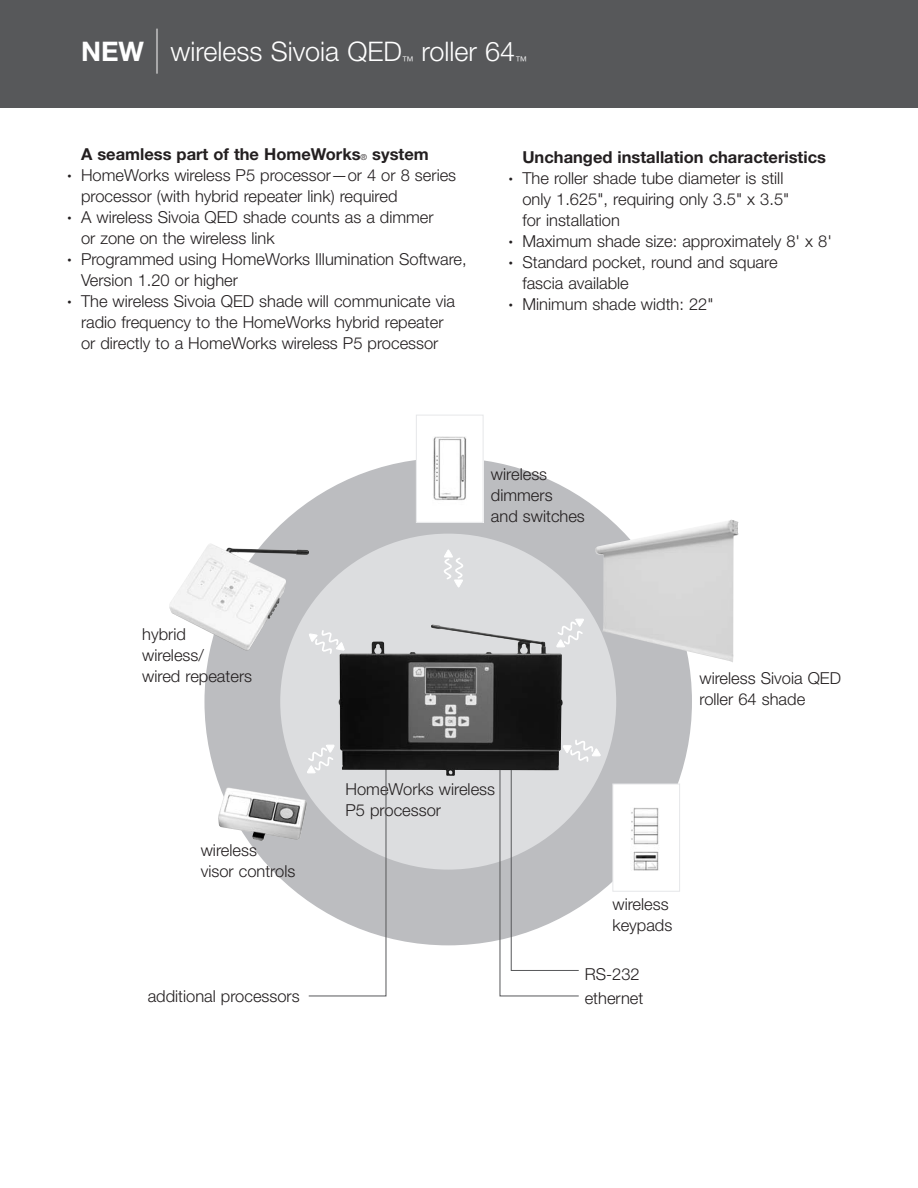
<style>
.page{position:relative;width:918px;height:1188px;background:#fff}
.page>*{position:absolute;margin:0;border:0;box-sizing:border-box;transform-origin:0 0}
.t1{font:300 27px "Helvetica Neue LT Std";color:#fff}
.t2{font:300 16.5px/21px "Helvetica Neue LT Std";color:#231f20}
.t3{font:700 16.5px "Helvetica Neue LT Std";color:#231f20}
.t4{font:300 12px "Helvetica Neue LT Std";color:#fff}
.s1{font-weight:700}
.s2{font-weight:200;font-size:45px}
.s3{font-weight:300;font-size:8.25px}
.s4{font-size:8.25px}
</style>
<div class="page">
<div style="left:204px;top:458px;width:488px;height:487px;background:#bcbdc0;border-radius:50%"></div>
<div style="left:280px;top:534px;width:336px;height:336px;background:#dcdddf;border-radius:50%"></div>
<img style="left:614px;top:786px;width:63px;height:93px">
<div style="left:612px;top:784px;width:68px;height:108px;border:1px solid #e6e7e9"></div>
<img style="left:418px;top:436px;width:63px;height:85px">
<div style="left:416px;top:415px;width:67px;height:108px;border:1px solid #e6e7e9"></div>
<img style="left:595px;top:519px;width:143px;height:144px">
<svg style="left:444px;top:550px;width:19px;height:37px"></svg>
<svg style="left:309px;top:630px;width:29px;height:24px"></svg>
<svg style="left:563px;top:619px;width:21px;height:28px"></svg>
<img style="left:169px;top:543px;width:140px;height:108px">
<img style="left:218px;top:788px;width:35px;height:43px">
<svg style="left:500px;top:740px;width:101px;height:256px"></svg>
<svg style="left:307px;top:745px;width:79px;height:251px"></svg>
<img style="left:338px;top:624px;width:225px;height:152px">
<div style="left:0;top:0;width:918px;height:108px;background:#57585a"></div>
<h1 class="t1" style="left:81px;top:42px;width:323px"><span class="s1">NEW</span> <span class="s2">|</span> wireless Sivoia QED</h1>
<p class="t4" style="left:402px;top:56px;width:13px">™</p>
<h1 class="t1" style="left:421px;top:42px;width:95px">roller 64</h1>
<p class="t4" style="left:515px;top:56px;width:13px">™</p>
<p class="t3" style="left:81px;top:148px;width:349px">A seamless part of the HomeWorks<span class="s3">®</span> system</p>
<p class="t2" style="left:81px;top:166px;width:377px;text-indent:-14px"><span class="s4">•</span> HomeWorks wireless P5 processor—or 4 or 8 series processor (with hybrid repeater link) required</p>
<p class="t2" style="left:81px;top:208px;width:354px;text-indent:-14px"><span class="s4">•</span> A wireless Sivoia QED shade counts as a dimmer or zone on the wireless link</p>
<p class="t2" style="left:81px;top:250px;width:387px;text-indent:-14px"><span class="s4">•</span> Programmed using HomeWorks Illumination Software,<br>Version 1.20 or higher</p>
<p class="t2" style="left:68px;top:292px;width:389px;text-align:center"><span class="s4">•</span> The wireless Sivoia QED shade will communicate via radio frequency to the HomeWorks hybrid repeater<br>or directly to a HomeWorks wireless P5 processor</p>
<p class="t3" style="left:522px;top:152px;width:305px">Unchanged installation characteristics</p>
<p class="t2" style="left:522px;top:170px;width:268px;text-indent:-14px"><span class="s4">•</span> The roller shade tube diameter is still only 1.625", requiring only 3.5" x 3.5" for installation</p>
<p class="t2" style="left:509px;top:233px;width:325px"><span class="s4">•</span> Maximum shade size: approximately 8' x 8'</p>
<p class="t2" style="left:522px;top:254px;width:257px;text-indent:-14px"><span class="s4">•</span> Standard pocket, round and square fascia available</p>
<p class="t2" style="left:509px;top:296px;width:206px"><span class="s4">•</span> Minimum shade width: 22"</p>
<p class="t2" style="left:142px;top:625px;width:111px">hybrid<br>wireless/<br>wired repeaters</p>
<p class="t2" style="left:491px;top:465px;width:95px">wireless dimmers<br>and switches</p>
<p class="t2" style="left:699px;top:669px;width:143px">wireless Sivoia QED roller 64 shade</p>
<p class="t2" style="left:201px;top:841px;width:96px">wireless<br>visor controls</p>
<p class="t2" style="left:346px;top:780px;width:151px">HomeWorks wireless<br>P5 processor</p>
<p class="t2" style="left:612px;top:895px;width:61px">wireless keypads</p>
<p class="t2" style="left:585px;top:965px;width:57px">RS-232</p>
<p class="t2" style="left:148px;top:987px;width:154px">additional processors</p>
<p class="t2" style="left:585px;top:989px;width:60px">ethernet</p>
</div>
